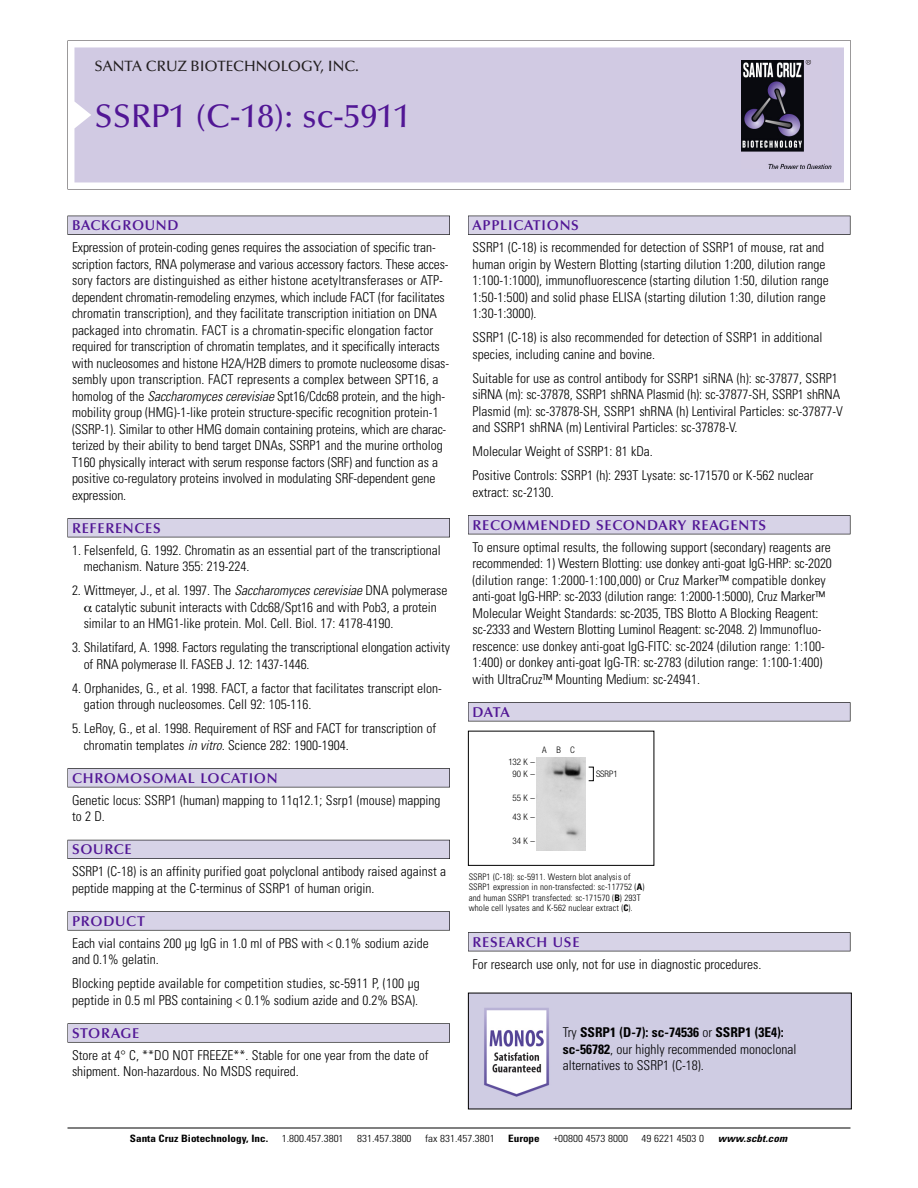
<style>
.page{position:relative;width:918px;height:1188px;background:#fff}
.page>*{position:absolute;margin:0;border:0;box-sizing:border-box;transform-origin:0 0}
.t1{font:500 33px "Optima";color:#511695}
.t2{font:500 15px "Optima";color:#231f20}
.t3{font:600 14.25px "Optima";letter-spacing:.05em;color:#511695}
.t4{font:300 condensed 13.5px/16.5px "Univers";color:#000}
.t5{font:300 condensed 10.2px "Univers";color:#000;scale:1.1 1}
.t6{font:700 condensed 10.2px "Univers";color:#000;scale:1.1 1}
.t7{font:italic 700 condensed 10.2px "Univers";letter-spacing:.005em;color:#000;scale:1.1 1}
.t8{font:300 condensed 9px/10.5px "Univers";letter-spacing:.015em;color:#000}
.t9{font:300 condensed 9px/12px "Helvetica Neue";color:#000;text-align:center}
.s1{font-style:italic}
.s2{font-weight:700}
</style>
<div class="page">
<svg style="left:68px;top:40px;width:783px;height:149px"></svg>
<div style="left:74px;top:47px;width:770px;height:135px;background:#d1cae3"></div>
<img style="left:741px;top:60px;width:90px;height:108px">
<div style="left:68px;top:216px;width:382px;height:19px;background:#525155"></div>
<div style="left:68px;top:216px;width:381px;height:18px;background:#d7d3e7"></div>
<div style="left:68px;top:518px;width:382px;height:19px;background:#525155"></div>
<div style="left:68px;top:519px;width:381px;height:18px;background:#d7d3e7"></div>
<div style="left:68px;top:768px;width:382px;height:19px;background:#545357"></div>
<div style="left:68px;top:769px;width:381px;height:18px;background:#d7d3e7"></div>
<div style="left:68px;top:840px;width:382px;height:19px;background:#54535a"></div>
<div style="left:68px;top:840px;width:381px;height:18px;background:#d7d3e7"></div>
<svg style="left:68px;top:911px;width:382px;height:20px"></svg>
<div style="left:68px;top:912px;width:381px;height:18px;background:#d7d3e7"></div>
<div style="left:68px;top:1023px;width:382px;height:20px;background:#626263"></div>
<div style="left:68px;top:1024px;width:381px;height:18px;background:#d7d3e7"></div>
<div style="left:468px;top:216px;width:382px;height:19px;background:#525155"></div>
<div style="left:468px;top:216px;width:382px;height:18px;background:#d7d3e7"></div>
<div style="left:468px;top:515px;width:382px;height:19px;background:#525155"></div>
<div style="left:468px;top:516px;width:382px;height:18px;background:#d7d3e7"></div>
<div style="left:468px;top:702px;width:382px;height:19px;background:#545357"></div>
<div style="left:468px;top:703px;width:382px;height:18px;background:#d7d3e7"></div>
<div style="left:468px;top:932px;width:382px;height:19px;background:#525155"></div>
<div style="left:468px;top:933px;width:382px;height:18px;background:#d7d3e7"></div>
<hr style="left:68px;top:1128px;width:782px;height:1px;background:#000">
<div style="left:468px;top:731px;width:186px;height:135px;border:1px solid #000"></div>
<img style="left:537px;top:757px;width:49px;height:94px">
<img style="left:470px;top:995px;width:380px;height:112px">
<p class="t2" style="left:94px;top:61px;width:266px">SANTA CRUZ BIOTECHNOLOGY, INC.</p>
<h1 class="t1" style="left:94px;top:103px;width:317px">SSRP1 (C-18): sc-5911</h1>
<p class="t3" style="left:72px;top:219px;width:108px">BACKGROUND</p>
<p class="t4" style="left:72px;top:240px;width:379px">Expression of protein-coding genes requires the association of specific tran&shy;scription factors, RNA polymerase and various accessory factors. These acces&shy;sory factors are distinguished as either histone acetyltransferases or ATP&shy;dependent chromatin-remodeling enzymes, which include FACT (for facilitates chromatin transcription), and they facilitate transcription initiation on DNA packaged into chromatin. FACT is a chromatin-specific elongation factor required for transcription of chromatin templates, and it specifically interacts with nucleosomes and histone H2A/H2B dimers to promote nucleosome disas&shy;sembly upon transcription. FACT represents a complex between SPT16, a homolog of the <span class="s1">Saccharomyces cerevisiae</span> Spt16/Cdc68 protein, and the high&shy;mobility group (HMG)-1-like protein structure-specific recognition protein-1 (SSRP-1). Similar to other HMG domain containing proteins, which are charac&shy;terized by their ability to bend target DNAs, SSRP1 and the murine ortholog T160 physically interact with serum response factors (SRF) and function as a positive co-regulatory proteins involved in modulating SRF-dependent gene expression.</p>
<p class="t3" style="left:72px;top:522px;width:90px">REFERENCES</p>
<p class="t4" style="left:84px;top:543px;width:359px;text-indent:-12px">1. Felsenfeld, G. 1992. Chromatin as an essential part of the transcriptional mechanism. Nature 355: 219-224.</p>
<p class="t4" style="left:72px;top:583px;width:377px">2. Wittmeyer, J., et al. 1997. The <span class="s1">Saccharomyces cerevisiae</span> DNA polymerase</p>
<p class="t4" style="left:96px;top:600px;width:343px">catalytic subunit interacts with Cdc68/Spt16 and with Pob3, a protein</p>
<p class="t4" style="left:84px;top:616px;width:311px">similar to an HMG1-like protein. Mol. Cell. Biol. 17: 4178-4190.</p>
<p class="t4" style="left:84px;top:640px;width:368px;text-indent:-12px">3. Shilatifard, A. 1998. Factors regulating the transcriptional elongation activity of RNA polymerase II. FASEB J. 12: 1437-1446.</p>
<p class="t4" style="left:84px;top:681px;width:360px;text-indent:-12px">4. Orphanides, G., et al. 1998. FACT, a factor that facilitates transcript elon&shy;gation through nucleosomes. Cell 92: 105-116.</p>
<p class="t4" style="left:84px;top:721px;width:354px;text-indent:-12px">5. LeRoy, G., et al. 1998. Requirement of RSF and FACT for transcription of chromatin templates <span class="s1">in vitro.</span> Science 282: 1900-1904.</p>
<p class="t3" style="left:72px;top:772px;width:207px">CHROMOSOMAL LOCATION</p>
<p class="t4" style="left:72px;top:793px;width:370px">Genetic locus: SSRP1 (human) mapping to 11q12.1; Ssrp1 (mouse) mapping to 2 D.</p>
<p class="t3" style="left:72px;top:844px;width:61px">SOURCE</p>
<p class="t4" style="left:72px;top:864px;width:376px">SSRP1 (C-18) is an affinity purified goat polyclonal antibody raised against a peptide mapping at the C-terminus of SSRP1 of human origin.</p>
<p class="t3" style="left:72px;top:915px;width:74px">PRODUCT</p>
<p class="t4" style="left:72px;top:936px;width:358px">Each vial contains 200 µg IgG in 1.0 ml of PBS with &lt; 0.1% sodium azide and 0.1% gelatin.</p>
<p class="t4" style="left:72px;top:976px;width:349px">Blocking peptide available for competition studies, sc-5911 P, (100 µg peptide in 0.5 ml PBS containing &lt; 0.1% sodium azide and 0.2% BSA).</p>
<p class="t3" style="left:72px;top:1027px;width:69px">STORAGE</p>
<p class="t4" style="left:72px;top:1048px;width:358px">Store at 4° C, **DO NOT FREEZE**. Stable for one year from the date of shipment. Non-hazardous. No MSDS required.</p>
<p class="t3" style="left:473px;top:219px;width:108px">APPLICATIONS</p>
<p class="t4" style="left:473px;top:240px;width:358px">SSRP1 (C-18) is recommended for detection of SSRP1 of mouse, rat and human origin by Western Blotting (starting dilution 1:200, dilution range 1:100-1:1000), immunofluorescence (starting dilution 1:50, dilution range 1:50-1:500) and solid phase ELISA (starting dilution 1:30, dilution range 1:30-1:3000).</p>
<p class="t4" style="left:473px;top:330px;width:351px">SSRP1 (C-18) is also recommended for detection of SSRP1 in additional species, including canine and bovine.</p>
<p class="t4" style="left:473px;top:371px;width:372px">Suitable for use as control antibody for SSRP1 siRNA (h): sc-37877, SSRP1 siRNA (m): sc-37878, SSRP1 shRNA Plasmid (h): sc-37877-SH, SSRP1 shRNA Plasmid (m): sc-37878-SH, SSRP1 shRNA (h) Lentiviral Particles: sc-37877-V and SSRP1 shRNA (m) Lentiviral Particles: sc-37878-V.</p>
<p class="t4" style="left:473px;top:440px;width:343px;line-height:24px">Molecular Weight of SSRP1: 81 kDa.<br>Positive Controls: SSRP1 (h): 293T Lysate: sc-171570 or K-562 nuclear</p>
<p class="t4" style="left:473px;top:485px;width:83px">extract: sc-2130.</p>
<p class="t3" style="left:473px;top:519px;width:295px">RECOMMENDED SECONDARY REAGENTS</p>
<p class="t4" style="left:473px;top:540px;width:361px">To ensure optimal results, the following support (secondary) reagents are recommended: 1) Western Blotting: use donkey anti-goat IgG-HRP: sc-2020 (dilution range: 1:2000-1:100,000) or Cruz Marker™ compatible donkey anti-goat IgG-HRP: sc-2033 (dilution range: 1:2000-1:5000), Cruz Marker™ Molecular Weight Standards: sc-2035, TBS Blotto A Blocking Reagent: sc-2333 and Western Blotting Luminol Reagent: sc-2048. 2) Immunofluo&shy;rescence: use donkey anti-goat IgG-FITC: sc-2024 (dilution range: 1:100- 1:400) or donkey anti-goat IgG-TR: sc-2783 (dilution range: 1:100-1:400) with UltraCruz™ Mounting Medium: sc-24941.</p>
<p class="t3" style="left:473px;top:706px;width:39px">DATA</p>
<p class="t9" style="left:542px;top:744px;width:34px">ABC</p>
<p class="t9" style="left:508px;top:756px;width:28px">132 K –<br>90K–</p>
<p class="t9" style="left:513px;top:788px;width:24px;line-height:19.5px;text-align:left">55K–<br>43K–</p>
<p class="t9" style="left:513px;top:836px;width:24px">34K–</p>
<p class="t9" style="left:596px;top:768px;width:23px">SSRP1</p>
<p class="t8" style="left:469px;top:872px;width:177px">SSRP1 (C-18): sc-5911. Western blot analysis of SSRP1 expression in non-transfected: sc-117752 (<span class="s2">A</span>) and human SSRP1 transfected: sc-171570 (<span class="s2">B</span>) 293T whole cell lysates and K-562 nuclear extract (<span class="s2">C</span>).</p>
<p class="t3" style="left:473px;top:936px;width:108px">RESEARCH USE</p>
<p class="t4" style="left:473px;top:957px;width:290px">For research use only, not for use in diagnostic procedures.</p>
<p class="t4" style="left:563px;top:1025px;width:235px">Try <span class="s2">SSRP1 (D-7): sc-74536</span> or <span class="s2">SSRP1 (3E4): sc-56782</span>, our highly recommended monoclonal alternatives to SSRP1 (C-18).</p>
<p class="t6" style="left:130px;top:1135px;width:127px">Santa Cruz Biotechnology, Inc.</p>
<p class="t5" style="left:282px;top:1135px;width:58px">1.800.457.3801</p>
<p class="t5" style="left:357px;top:1135px;width:51px">831.457.3800</p>
<p class="t5" style="left:425px;top:1135px;width:65px">fax 831.457.3801</p>
<p class="t6" style="left:508px;top:1135px;width:30px">Europe</p>
<p class="t5" style="left:553px;top:1135px;width:69px">+00800 4573 8000</p>
<p class="t5" style="left:642px;top:1135px;width:58px">49 6221 4503 0</p>
<p class="t7" style="left:718px;top:1135px;width:64px">www.scbt.com</p>
</div>
